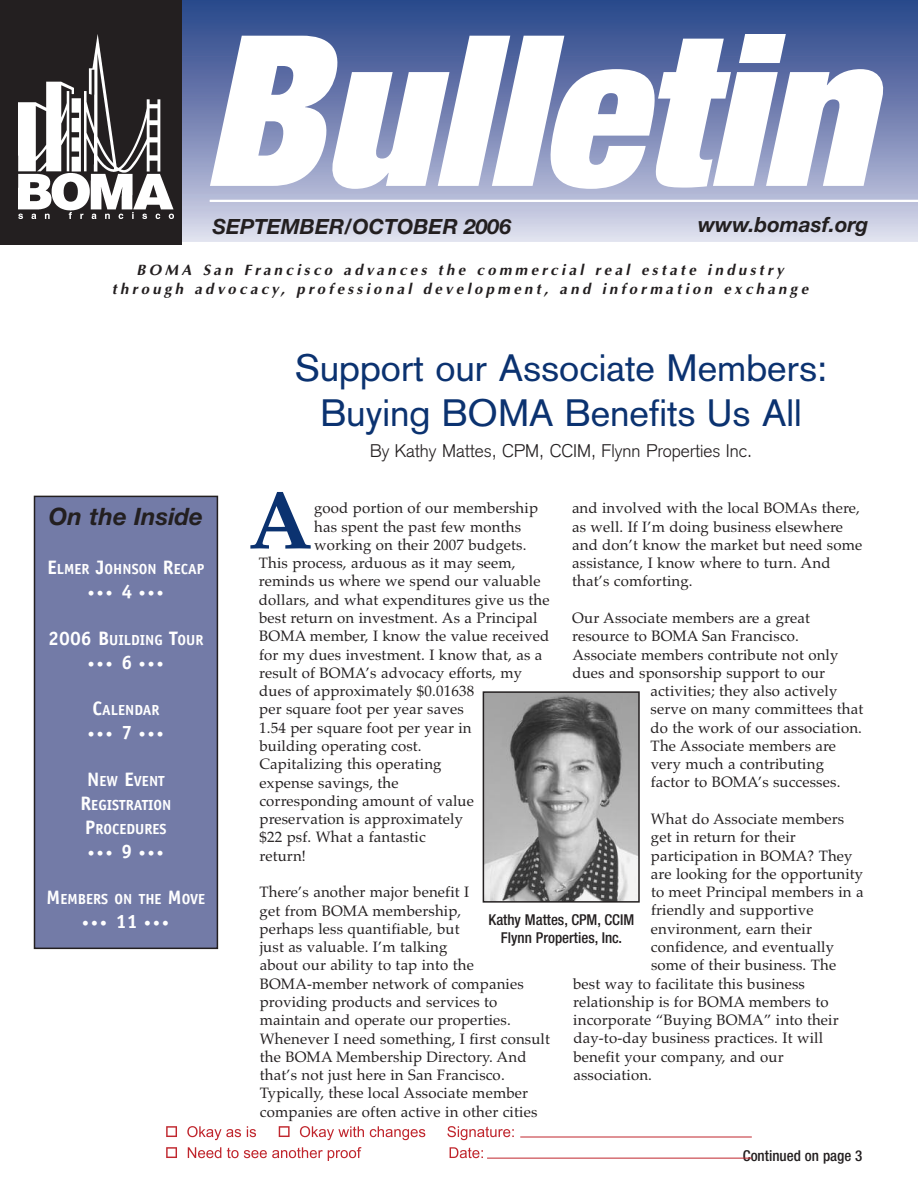
<style>
.page{position:relative;width:918px;height:1188px;background:#fff}
.page>*{position:absolute;margin:0;border:0;box-sizing:border-box;transform-origin:0 0}
.t1{font:700 82.5px "Palatino";color:#0b3270}
.t2{font:37.5px/45px "Akzidenz Grotesk";color:#0b3270;text-align:center}
.t3{font:italic 700 24px "Helvetica Neue";color:#231f20}
.t4{font:italic 700 21px "Helvetica Neue";color:#231f20}
.t5{font:300 18px "Akzidenz Grotesk";color:#231f20}
.t6{font:15px/18.3px "Palatino";letter-spacing:.01em;color:#231f20}
.t7{font:italic 700 15px/18.3px "Optima";letter-spacing:.22em;color:#231f20;text-align:center}
.t8{font:500 condensed 15px/18px "Helvetica Neue";color:#231f20;text-align:center}
.t9{font:700 14.7px/24px "Officina Sans";color:#fff;text-align:center}
.t10{font:700 13.5px "Officina Sans";color:#fff}
.s1{font-size:19.5px}
</style>
<div class="page">
<img style="left:486px;top:694px;width:151px;height:206px">
<div style="left:483px;top:691px;width:157px;height:212px;border:2px solid #231f20"></div>
<div style="left:26px;top:0;width:892px;height:241px;background:linear-gradient(to bottom,#233f86,#d6d6e9)"></div>
<svg style="left:210px;top:34px;width:677px;height:155px"></svg>
<hr style="left:210px;top:200px;width:708px;height:2px;background:#fff">
<div style="left:1px;top:0;width:181px;height:245px;background:#231f20"></div>
<img style="left:19px;top:34px;width:154px;height:184px">
<div style="left:34px;top:496px;width:183px;height:452px;background:#737ba7"></div>
<div style="left:34px;top:496px;width:184px;height:453px;border:2px solid #231f20"></div>
<svg style="left:166px;top:1126px;width:11px;height:11px"></svg>
<svg style="left:187px;top:1126px;width:54px;height:14px"></svg>
<svg style="left:247px;top:1126px;width:9px;height:11px"></svg>
<svg style="left:279px;top:1126px;width:11px;height:11px"></svg>
<svg style="left:300px;top:1126px;width:64px;height:14px"></svg>
<svg style="left:370px;top:1126px;width:55px;height:14px"></svg>
<svg style="left:447px;top:1126px;width:67px;height:14px"></svg>
<svg style="left:166px;top:1147px;width:11px;height:11px"></svg>
<svg style="left:188px;top:1147px;width:33px;height:11px"></svg>
<svg style="left:227px;top:1147px;width:134px;height:14px"></svg>
<svg style="left:450px;top:1147px;width:33px;height:11px"></svg>
<hr style="left:487px;top:1158px;width:265px;height:1px;background:#c0262d">
<hr style="left:520px;top:1137px;width:232px;height:1px;background:#c0262d">
<h3 class="t4" style="left:212px;top:219px;width:300px">SEPTEMBER/OCTOBER 2006</h3>
<h3 class="t4" style="left:698px;top:217px;width:172px">www.bomasf.org</h3>
<p class="t7" style="left:112px;top:261px;width:698px">BOMA San Francisco advances the commercial real estate industry through advocacy, professional development, and information exchange</p>
<h3 class="t3" style="left:49px;top:508px;width:156px">On the Inside</h3>
<p class="t9" style="left:47px;top:558px;width:158px"><span class="s1">E</span>LMER <span class="s1">J</span>OHNSON <span class="s1">R</span>ECAP</p>
<p class="t10" style="left:88px;top:589px;width:77px">••• <span class="s1">4</span> •••</p>
<p class="t9" style="left:48px;top:629px;width:157px"><span class="s1">2006 B</span>UILDING <span class="s1">T</span>OUR</p>
<p class="t10" style="left:88px;top:659px;width:77px">••• <span class="s1">6</span> •••</p>
<p class="t9" style="left:92px;top:699px;width:69px"><span class="s1">C</span>ALENDAR</p>
<p class="t10" style="left:88px;top:730px;width:77px">••• <span class="s1">7</span> •••</p>
<p class="t9" style="left:80px;top:770px;width:92px"><span class="s1">N</span>EW <span class="s1">E</span>VENT<br><span class="s1">R</span>EGISTRATION<br><span class="s1">P</span>ROCEDURES</p>
<p class="t10" style="left:88px;top:848px;width:77px">••• <span class="s1">9</span> •••</p>
<p class="t9" style="left:47px;top:888px;width:160px"><span class="s1">M</span>EMBERS ON THE <span class="s1">M</span>OVE</p>
<p class="t10" style="left:82px;top:919px;width:88px">••• <span class="s1">11</span> •••</p>
<h2 class="t2" style="left:295px;top:349px;width:534px">Support our Associate Members:<br>Buying BOMA Benefits Us All</h2>
<p class="t5" style="left:370px;top:444px;width:384px">By Kathy Mattes, CPM, CCIM, Flynn Properties Inc.</p>
<h1 class="t1" style="left:248px;top:472px;width:66px">A</h1>
<p class="t6" style="left:572px;top:499px;width:292px">and involved with the local BOMAs there, as well. If I’m doing business elsewhere and don’t know the market but need some assistance, I know where to turn. And that’s comforting.</p>
<p class="t6" style="left:572px;top:609px;width:239px">Our Associate members are a great</p>
<p class="t6" style="left:572px;top:627px;width:228px">resource to BOMA San Francisco.</p>
<p class="t6" style="left:572px;top:645px;width:268px">Associate members contribute not only</p>
<p class="t6" style="left:572px;top:663px;width:254px">dues and sponsorship support to our</p>
<p class="t6" style="left:651px;top:682px;width:188px">activities; they also actively</p>
<p class="t6" style="left:651px;top:700px;width:214px">serve on many committees that</p>
<p class="t6" style="left:651px;top:718px;width:213px">do the work of our association.</p>
<p class="t6" style="left:651px;top:737px;width:187px">The Associate members are</p>
<p class="t6" style="left:651px;top:755px;width:175px">very much a contributing</p>
<p class="t6" style="left:651px;top:773px;width:191px">factor to BOMA’s successes.</p>
<p class="t6" style="left:651px;top:810px;width:195px">What do Associate members</p>
<p class="t6" style="left:651px;top:828px;width:146px">get in return for their</p>
<p class="t6" style="left:651px;top:846px;width:203px">participation in BOMA? They</p>
<p class="t6" style="left:651px;top:865px;width:214px">are looking for the opportunity</p>
<p class="t6" style="left:651px;top:883px;width:214px">to meet Principal members in a</p>
<p class="t6" style="left:651px;top:901px;width:164px">friendly and supportive</p>
<p class="t6" style="left:651px;top:919px;width:163px">environment, earn their</p>
<p class="t6" style="left:651px;top:938px;width:185px">confidence, and eventually</p>
<p class="t6" style="left:651px;top:956px;width:187px">some of their business. The</p>
<p class="t6" style="left:573px;top:974px;width:233px">best way to facilitate this business</p>
<p class="t6" style="left:573px;top:993px;width:257px">relationship is for BOMA members to</p>
<p class="t6" style="left:573px;top:1011px;width:267px">incorporate “Buying BOMA” into their</p>
<p class="t6" style="left:573px;top:1029px;width:251px">day-to-day business practices. It will</p>
<p class="t6" style="left:573px;top:1047px;width:212px">benefit your company, and our</p>
<p class="t6" style="left:573px;top:1066px;width:80px">association.</p>
<p class="t6" style="left:314px;top:499px;width:225px">good portion of our membership</p>
<p class="t6" style="left:314px;top:517px;width:208px">has spent the past few months</p>
<p class="t6" style="left:314px;top:535px;width:214px">working on their 2007 budgets.</p>
<p class="t6" style="left:259px;top:554px;width:258px">This process, arduous as it may seem,</p>
<p class="t6" style="left:259px;top:572px;width:283px">reminds us where we spend our valuable</p>
<p class="t6" style="left:259px;top:590px;width:292px">dollars, and what expenditures give us the</p>
<p class="t6" style="left:259px;top:609px;width:280px">best return on investment. As a Principal</p>
<p class="t6" style="left:259px;top:627px;width:292px">BOMA member, I know the value received</p>
<p class="t6" style="left:259px;top:645px;width:285px">for my dues investment. I know that, as a</p>
<p class="t6" style="left:259px;top:663px;width:265px">result of BOMA’s advocacy efforts, my</p>
<p class="t6" style="left:259px;top:682px;width:216px">dues of approximately $0.01638</p>
<p class="t6" style="left:259px;top:700px;width:206px">per square foot per year saves</p>
<p class="t6" style="left:259px;top:718px;width:214px">1.54 per square foot per year in</p>
<p class="t6" style="left:259px;top:737px;width:164px">building operating cost.</p>
<p class="t6" style="left:259px;top:755px;width:184px">Capitalizing this operating</p>
<p class="t6" style="left:259px;top:773px;width:141px">expense savings, the</p>
<p class="t6" style="left:259px;top:791px;width:216px">corresponding amount of value</p>
<p class="t6" style="left:260px;top:810px;width:205px">preservation is approximately</p>
<p class="t6" style="left:260px;top:828px;width:168px">$22 psf. What a fantastic</p>
<p class="t6" style="left:260px;top:846px;width:48px">return!</p>
<p class="t6" style="left:260px;top:883px;width:292px">There’s another major benefit I<br>get from BOMA membership,<br>perhaps less quantifiable, but<br>just as valuable. I’m talking<br>about our ability to tap into the BOMA-member network of companies providing products and services to maintain and operate our properties.<br>Whenever I need something, I first consult the BOMA Membership Directory. And that’s not just here in San Francisco.<br>Typically, these local Associate member companies are often active in other cities</p>
<p class="t8" style="left:489px;top:912px;width:147px">Kathy Mattes, CPM, CCIM<br>Flynn Properties, Inc.</p>
<p class="t8" style="left:743px;top:1148px;width:121px">Continued on page 3</p>
</div>
